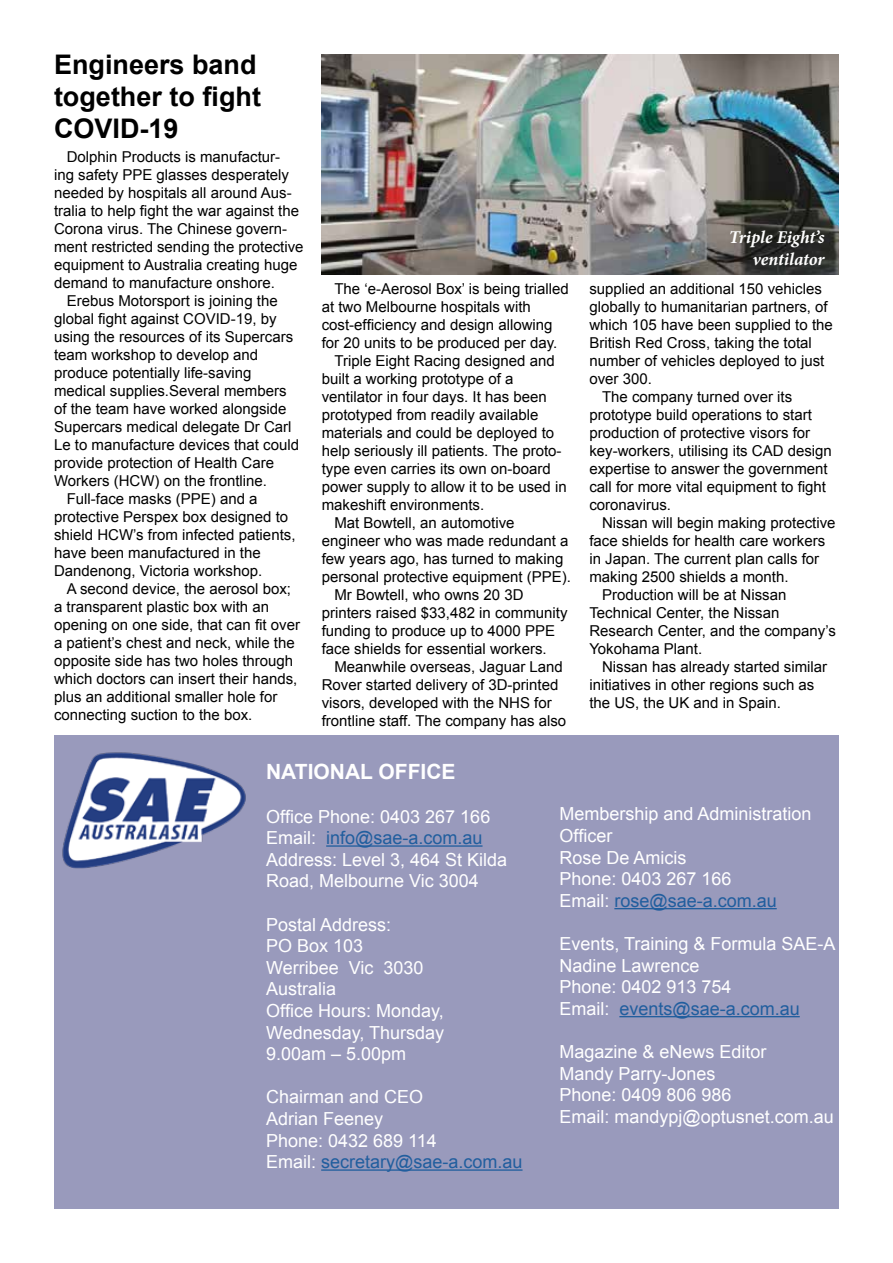
<style>
.page{position:relative;width:893px;height:1263px;background:#fff}
.page>*{position:absolute;margin:0;border:0;box-sizing:border-box;transform-origin:0 0}
.t1{font:700 27px/32.4px "Arial";color:#000}
.t2{font:700 21px "Arial";color:#fff}
.t3{font:18px/21.6px "Arial";color:#fff}
.t4{font:italic 700 18px/21.6px "Minion Pro";letter-spacing:-.005em;color:#fff;text-align:right}
.t5{font:15px "Arial";color:#000}
.s1{color:#215e9e}
</style>
<div class="page">
<div style="left:54px;top:736px;width:785px;height:473px;background:#999abc"></div>
<img style="left:62px;top:752px;width:184px;height:117px">
<hr style="left:326px;top:845px;width:157px;height:2px;background:#215e9e">
<hr style="left:321px;top:1169px;width:202px;height:2px;background:#215e9e">
<hr style="left:614px;top:908px;width:163px;height:1px;background:#215e9e">
<hr style="left:619px;top:1016px;width:181px;height:1px;background:#215e9e">
<img style="left:322px;top:54px;width:517px;height:220px">
<h1 class="t1" style="left:54px;top:49px;width:208px">Engineers band together to fight<br>COVID-19</h1>
<p class="t5" style="left:67px;top:147px;width:215px">Dolphin Products is manufactur-</p>
<p class="t5" style="left:54px;top:165px;width:237px">ing safety PPE glasses desperately</p>
<p class="t5" style="left:54px;top:183px;width:239px">needed by hospitals all around Aus-</p>
<p class="t5" style="left:54px;top:201px;width:247px">tralia to help fight the war against the</p>
<p class="t5" style="left:54px;top:219px;width:235px">Corona virus. The Chinese govern-</p>
<p class="t5" style="left:54px;top:237px;width:251px">ment restricted sending the protective</p>
<p class="t5" style="left:54px;top:255px;width:245px">equipment to Australia creating huge</p>
<p class="t5" style="left:54px;top:273px;width:222px">demand to manufacture onshore.</p>
<p class="t5" style="left:67px;top:291px;width:212px">Erebus Motorsport is joining the</p>
<p class="t5" style="left:54px;top:309px;width:224px">global fight against COVID-19, by</p>
<p class="t5" style="left:54px;top:327px;width:241px">using the resources of its Supercars</p>
<p class="t5" style="left:54px;top:345px;width:206px">team workshop to develop and</p>
<p class="t5" style="left:54px;top:363px;width:199px">produce potentially life-saving</p>
<p class="t5" style="left:54px;top:381px;width:234px">medical supplies.Several members</p>
<p class="t5" style="left:54px;top:399px;width:234px">of the team have worked alongside</p>
<p class="t5" style="left:54px;top:417px;width:239px">Supercars medical delegate Dr Carl</p>
<p class="t5" style="left:54px;top:435px;width:247px">Le to manufacture devices that could</p>
<p class="t5" style="left:54px;top:453px;width:222px">provide protection of Health Care</p>
<p class="t5" style="left:54px;top:471px;width:215px">Workers (HCW) on the frontline.</p>
<p class="t5" style="left:67px;top:489px;width:192px">Full-face masks (PPE) and a</p>
<p class="t5" style="left:54px;top:507px;width:236px">protective Perspex box designed to</p>
<p class="t5" style="left:54px;top:525px;width:243px">shield HCW’s from infected patients,</p>
<p class="t5" style="left:54px;top:543px;width:208px">have been manufactured in the</p>
<p class="t5" style="left:54px;top:561px;width:210px">Dandenong, Victoria workshop.</p>
<p class="t5" style="left:67px;top:579px;width:226px">A second device, the aerosol box;</p>
<p class="t5" style="left:54px;top:597px;width:217px">a transparent plastic box with an</p>
<p class="t5" style="left:54px;top:615px;width:247px">opening on one side, that can fit over</p>
<p class="t5" style="left:54px;top:633px;width:242px">a patient’s chest and neck, while the</p>
<p class="t5" style="left:54px;top:651px;width:241px">opposite side has two holes through</p>
<p class="t5" style="left:54px;top:669px;width:245px">which doctors can insert their hands,</p>
<p class="t5" style="left:54px;top:687px;width:225px">plus an additional smaller hole for</p>
<p class="t5" style="left:54px;top:705px;width:200px">connecting suction to the box.</p>
<p class="t5" style="left:334px;top:279px;width:236px">The ‘e-Aerosol Box’ is being trialled</p>
<p class="t5" style="left:322px;top:297px;width:211px">at two Melbourne hospitals with</p>
<p class="t5" style="left:322px;top:315px;width:232px">cost-efficiency and design allowing</p>
<p class="t5" style="left:322px;top:333px;width:237px">for 20 units to be produced per day.</p>
<p class="t5" style="left:334px;top:351px;width:222px">Triple Eight Racing designed and</p>
<p class="t5" style="left:322px;top:369px;width:193px">built a working prototype of a</p>
<p class="t5" style="left:322px;top:387px;width:227px">ventilator in four days. It has been</p>
<p class="t5" style="left:322px;top:405px;width:218px">prototyped from readily available</p>
<p class="t5" style="left:322px;top:423px;width:234px">materials and could be deployed to</p>
<p class="t5" style="left:322px;top:441px;width:241px">help seriously ill patients. The proto-</p>
<p class="t5" style="left:322px;top:459px;width:231px">type even carries its own on-board</p>
<p class="t5" style="left:322px;top:477px;width:247px">power supply to allow it to be used in</p>
<p class="t5" style="left:322px;top:495px;width:164px">makeshift environments.</p>
<p class="t5" style="left:334px;top:513px;width:182px">Mat Bowtell, an automotive</p>
<p class="t5" style="left:322px;top:531px;width:248px">engineer who was made redundant a</p>
<p class="t5" style="left:322px;top:549px;width:243px">few years ago, has turned to making</p>
<p class="t5" style="left:322px;top:567px;width:251px">personal protective equipment (PPE).</p>
<p class="t5" style="left:334px;top:585px;width:191px">Mr Bowtell, who owns 20 3D</p>
<p class="t5" style="left:322px;top:603px;width:247px">printers raised $33,482 in community</p>
<p class="t5" style="left:322px;top:621px;width:235px">funding to produce up to 4000 PPE</p>
<p class="t5" style="left:322px;top:639px;width:227px">face shields for essential workers.</p>
<p class="t5" style="left:334px;top:657px;width:230px">Meanwhile overseas, Jaguar Land</p>
<p class="t5" style="left:322px;top:675px;width:238px">Rover started delivery of 3D-printed</p>
<p class="t5" style="left:322px;top:693px;width:232px">visors, developed with the NHS for</p>
<p class="t5" style="left:322px;top:711px;width:246px">frontline staff. The company has also</p>
<p class="t4" style="left:729px;top:227px;width:97px">Triple Eight’s ventilator</p>
<p class="t5" style="left:589px;top:279px;width:234px">supplied an additional 150 vehicles</p>
<p class="t5" style="left:589px;top:297px;width:240px">globally to humanitarian partners, of</p>
<p class="t5" style="left:589px;top:315px;width:245px">which 105 have been supplied to the</p>
<p class="t5" style="left:589px;top:333px;width:224px">British Red Cross, taking the total</p>
<p class="t5" style="left:589px;top:351px;width:237px">number of vehicles deployed to just</p>
<p class="t5" style="left:589px;top:369px;width:64px">over 300.</p>
<p class="t5" style="left:602px;top:387px;width:192px">The company turned over its</p>
<p class="t5" style="left:589px;top:405px;width:224px">prototype build operations to start</p>
<p class="t5" style="left:589px;top:423px;width:222px">production of protective visors for</p>
<p class="t5" style="left:589px;top:441px;width:244px">key-workers, utilising its CAD design</p>
<p class="t5" style="left:589px;top:459px;width:240px">expertise to answer the government</p>
<p class="t5" style="left:589px;top:477px;width:238px">call for more vital equipment to fight</p>
<p class="t5" style="left:589px;top:495px;width:83px">coronavirus.</p>
<p class="t5" style="left:602px;top:513px;width:235px">Nissan will begin making protective</p>
<p class="t5" style="left:589px;top:531px;width:237px">face shields for health care workers</p>
<p class="t5" style="left:589px;top:549px;width:231px">in Japan. The current plan calls for</p>
<p class="t5" style="left:589px;top:567px;width:201px">making 2500 shields a month.</p>
<p class="t5" style="left:602px;top:585px;width:186px">Production will be at Nissan</p>
<p class="t5" style="left:589px;top:603px;width:192px">Technical Center, the Nissan</p>
<p class="t5" style="left:589px;top:621px;width:248px">Research Center, and the company’s</p>
<p class="t5" style="left:589px;top:639px;width:114px">Yokohama Plant.</p>
<p class="t5" style="left:602px;top:657px;width:227px">Nissan has already started similar</p>
<p class="t5" style="left:589px;top:675px;width:227px">initiatives in other regions such as</p>
<p class="t5" style="left:589px;top:693px;width:193px">the US, the UK and in Spain.</p>
<h2 class="t2" style="left:266px;top:758px;width:191px">NATIONAL OFFICE</h2>
<p class="t3" style="left:266px;top:805px;width:243px">Office Phone: 0403 267 166<br>Email: <span class="s1">info@sae-a.com.au<br></span>Address: Level 3, 464 St Kilda<br>Road, Melbourne Vic 3004</p>
<p class="t3" style="left:266px;top:913px;width:180px">Postal Address:<br>PO Box 103<br>Werribee Vic 3030<br>Australia<br>Office Hours: Monday,<br>Wednesday, Thursday<br>9.00am – 5.00pm</p>
<p class="t3" style="left:266px;top:1086px;width:258px">Chairman and CEO<br>Adrian Feeney<br>Phone: 0432 689 114<br>Email: <span class="s1">secretary@sae-a.com.au</span></p>
<p class="t3" style="left:559px;top:803px;width:254px">Membership and Administration<br>Officer<br>Rose De Amicis<br>Phone: 0403 267 166<br>Email: <span class="s1">rose@sae-a.com.au</span></p>
<p class="t3" style="left:559px;top:933px;width:278px">Events, Training &amp; Formula SAE-A<br>Nadine Lawrence<br>Phone: 0402 913 754<br>Email: <span class="s1">events@sae-a.com.au</span></p>
<p class="t3" style="left:559px;top:1041px;width:276px">Magazine &amp; eNews Editor<br>Mandy Parry-Jones<br>Phone: 0409 806 986<br>Email: mandypj@optusnet.com.au</p>
</div>
